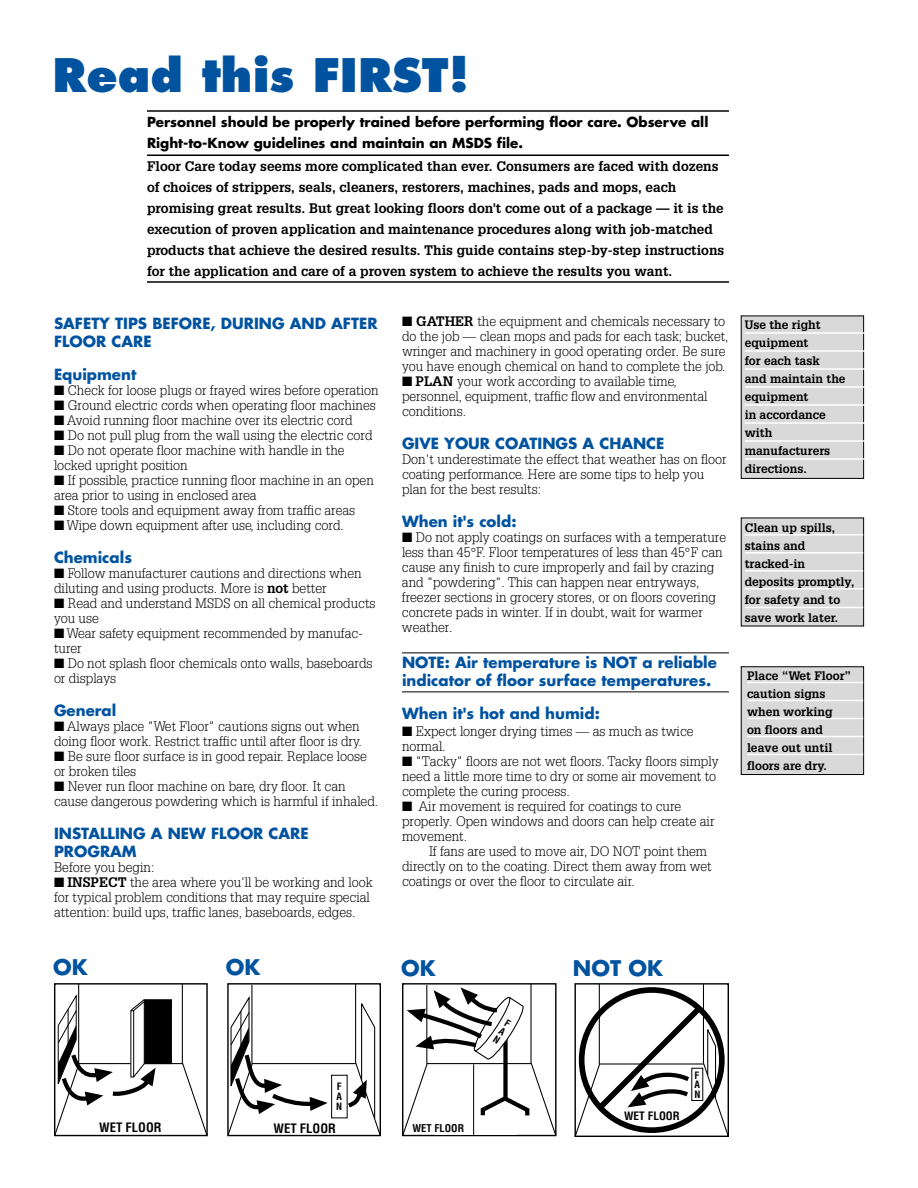
<style>
.page{position:relative;width:918px;height:1188px;background:#fff}
.page>*{position:absolute;margin:0;border:0;box-sizing:border-box;transform-origin:0 0}
.t1{font:800 45px "Futura";color:#0153a0}
.t2{font:700 21px "Futura";color:#0153a0}
.t3{font:700 15px/18px "Futura";color:#0153a0}
.t4{font:300 13.5px/15px "Glypha";color:#000}
.t5{font:700 13.5px/21px "Glypha";color:#000}
.t6{font:700 13.5px/21px "Futura";color:#000}
.t7{font:700 condensed 12.75px "Helvetica";color:#000}
.t8{font:700 12px/18px "Glypha";color:#000}
.t9{font:700 condensed 11.4px "Helvetica";color:#000}
.t10{font:700 condensed 10.5px "Helvetica";color:#000}
.t11{font:700 condensed 9.9px/9.9px "Helvetica";color:#000;text-align:justify}
.s1{font-weight:700}
</style>
<div class="page">
<hr style="left:147px;top:110px;width:582px;height:2px;background:#000">
<hr style="left:147px;top:154px;width:582px;height:2px;background:#000">
<hr style="left:147px;top:281px;width:582px;height:2px;background:#000">
<hr style="left:402px;top:652px;width:327px;height:1px;background:#000">
<hr style="left:402px;top:692px;width:327px;height:1px;background:#000">
<div style="left:741px;top:316px;width:123px;height:163px;background:#d9d9d9;border:1px solid #000"></div>
<hr style="left:745px;top:332px;width:147px;height:2px;background:#fff">
<hr style="left:745px;top:350px;width:147px;height:2px;background:#fff">
<hr style="left:745px;top:368px;width:147px;height:2px;background:#fff">
<hr style="left:745px;top:386px;width:147px;height:2px;background:#fff">
<hr style="left:745px;top:404px;width:147px;height:2px;background:#fff">
<hr style="left:745px;top:422px;width:147px;height:2px;background:#fff">
<hr style="left:745px;top:440px;width:147px;height:2px;background:#fff">
<hr style="left:745px;top:458px;width:147px;height:2px;background:#fff">
<div style="left:741px;top:518px;width:123px;height:108px;background:#d9d9d9"></div>
<hr style="left:745px;top:534px;width:118px;height:2px;background:#fff">
<hr style="left:745px;top:552px;width:118px;height:2px;background:#fff">
<hr style="left:745px;top:570px;width:118px;height:2px;background:#fff">
<hr style="left:745px;top:588px;width:118px;height:2px;background:#fff">
<hr style="left:745px;top:607px;width:118px;height:1px;background:#fff">
<div style="left:741px;top:666px;width:123px;height:109px;background:#d9d9d9;border:1px solid #000"></div>
<hr style="left:747px;top:682px;width:116px;height:1px;background:#fff">
<hr style="left:747px;top:700px;width:116px;height:1px;background:#fff">
<hr style="left:747px;top:718px;width:116px;height:1px;background:#fff">
<hr style="left:747px;top:736px;width:116px;height:1px;background:#fff">
<hr style="left:747px;top:754px;width:116px;height:1px;background:#fff">
<hr style="left:599px;top:984px;width:1px;height:80px;background:#000">
<hr style="left:703px;top:984px;width:1px;height:80px;background:#000">
<svg style="left:574px;top:1001px;width:155px;height:136px"></svg>
<hr style="left:78px;top:984px;width:1px;height:80px;background:#000">
<hr style="left:182px;top:984px;width:1px;height:79px;background:#000">
<svg style="left:54px;top:993px;width:154px;height:144px"></svg>
<hr style="left:251px;top:985px;width:1px;height:79px;background:#000">
<hr style="left:355px;top:984px;width:1px;height:79px;background:#000">
<svg style="left:227px;top:994px;width:154px;height:143px"></svg>
<hr style="left:426px;top:985px;width:1px;height:79px;background:#000">
<hr style="left:530px;top:984px;width:2px;height:79px;background:#000">
<svg style="left:402px;top:987px;width:155px;height:150px"></svg>
<h1 class="t1" style="left:52px;top:55px;width:419px">Read this FIRST!</h1>
<p class="t6" style="left:147px;top:112px;width:563px">Personnel should be properly trained before performing floor care. Observe all<br>Right-to-Know guidelines and maintain an MSDS file.</p>
<p class="t5" style="left:147px;top:157px;width:579px">Floor Care today seems more complicated than ever. Consumers are faced with dozens of choices of strippers, seals, cleaners, restorers, machines, pads and mops, each promising great results. But great looking floors don't come out of a package — it is the execution of proven application and maintenance procedures along with job-matched products that achieve the desired results. This guide contains step-by-step instructions for the application and care of a proven system to achieve the results you want.</p>
<p class="t4" style="left:402px;top:315px;width:328px">■ <span class="s1">GATHER</span> the equipment and chemicals necessary to do the job — clean mops and pads for each task; bucket, wringer and machinery in good operating order. Be sure you have enough chemical on hand to complete the job.</p>
<p class="t4" style="left:402px;top:375px;width:307px">■ <span class="s1">PLAN</span> your work according to available time, personnel, equipment, traffic flow and environmental conditions.</p>
<p class="t3" style="left:402px;top:435px;width:264px">GIVE YOUR COATINGS A CHANCE</p>
<p class="t4" style="left:402px;top:453px;width:326px">Don't underestimate the effect that weather has on floor coating performance. Here are some tips to help you plan for the best results:</p>
<p class="t3" style="left:402px;top:513px;width:116px">When it's cold:</p>
<p class="t4" style="left:402px;top:531px;width:326px">■ Do not apply coatings on surfaces with a temperature less than 45 F. Floor temperatures of less than 45 F can cause any finish to cure improperly and fail by crazing and "powdering". This can happen near entryways, freezer sections in grocery stores, or on floors covering concrete pads in winter. If in doubt, wait for warmer weather.</p>
<p class="t3" style="left:402px;top:655px;width:316px">NOTE: Air temperature is NOT a reliable indicator of floor surface temperatures.</p>
<p class="t3" style="left:402px;top:706px;width:199px">When it's hot and humid:</p>
<p class="t4" style="left:402px;top:725px;width:293px">■ Expect longer drying times — as much as twice normal.</p>
<p class="t4" style="left:402px;top:755px;width:318px">■ "Tacky" floors are not wet floors. Tacky floors simply need a little more time to dry or some air movement to complete the curing process.</p>
<p class="t4" style="left:402px;top:800px;width:314px">■ Air movement is required for coatings to cure properly. Open windows and doors can help create air movement.</p>
<p class="t4" style="left:402px;top:845px;width:311px;text-indent:27px">If fans are used to move air, DO NOT point them directly on to the coating. Direct them away from wet coatings or over the floor to circulate air.</p>
<p class="t3" style="left:54px;top:315px;width:325px">SAFETY TIPS BEFORE, DURING AND AFTER<br>FLOOR CARE</p>
<p class="t3" style="left:54px;top:366px;width:84px">Equipment</p>
<p class="t4" style="left:54px;top:384px;width:326px">■ Check for loose plugs or frayed wires before operation</p>
<p class="t4" style="left:54px;top:399px;width:323px">■ Ground electric cords when operating floor machines</p>
<p class="t4" style="left:54px;top:414px;width:300px">■ Avoid running floor machine over its electric cord</p>
<p class="t4" style="left:54px;top:429px;width:320px">■ Do not pull plug from the wall using the electric cord</p>
<p class="t4" style="left:54px;top:444px;width:292px">■ Do not operate floor machine with handle in the locked upright position</p>
<p class="t4" style="left:54px;top:474px;width:321px">■ If possible, practice running floor machine in an open area prior to using in enclosed area</p>
<p class="t4" style="left:54px;top:504px;width:303px">■ Store tools and equipment away from traffic areas</p>
<p class="t4" style="left:54px;top:519px;width:291px">■ Wipe down equipment after use, including cord.</p>
<p class="t3" style="left:54px;top:549px;width:80px">Chemicals</p>
<p class="t4" style="left:54px;top:567px;width:309px">■ Follow manufacturer cautions and directions when diluting and using products. More is <span class="s1">not</span> better</p>
<p class="t4" style="left:54px;top:597px;width:323px">■ Read and understand MSDS on all chemical products you use</p>
<p class="t4" style="left:54px;top:627px;width:311px">■ Wear safety equipment recommended by manufac&shy;turer</p>
<p class="t4" style="left:54px;top:657px;width:320px">■ Do not splash floor chemicals onto walls, baseboards or displays</p>
<p class="t3" style="left:54px;top:702px;width:64px">General</p>
<p class="t4" style="left:54px;top:720px;width:309px">■ Always place "Wet Floor" cautions signs out when doing floor work. Restrict traffic until after floor is dry.</p>
<p class="t4" style="left:54px;top:750px;width:314px">■ Be sure floor surface is in good repair. Replace loose or broken tiles</p>
<p class="t4" style="left:54px;top:780px;width:326px">■ Never run floor machine on bare, dry floor. It can cause dangerous powdering which is harmful if inhaled.</p>
<p class="t3" style="left:54px;top:825px;width:256px">INSTALLING A NEW FLOOR CARE<br>PROGRAM</p>
<p class="t4" style="left:54px;top:861px;width:102px">Before you begin:</p>
<p class="t4" style="left:54px;top:876px;width:320px">■ <span class="s1">INSPECT</span> the area where you'll be working and look for typical problem conditions that may require special attention: build ups, traffic lanes, baseboards, edges.</p>
<h2 class="t2" style="left:53px;top:958px;width:36px">OK</h2>
<h2 class="t2" style="left:226px;top:958px;width:36px">OK</h2>
<h2 class="t2" style="left:401px;top:958px;width:36px">OK</h2>
<h2 class="t2" style="left:573px;top:958px;width:92px">NOT OK</h2>
<p class="t8" style="left:745px;top:317px;width:102px">Use the right equipment<br>for each task<br>and maintain the equipment<br>in accordance with manufacturers directions.</p>
<p class="t8" style="left:745px;top:519px;width:111px">Clean up spills, stains and tracked-in deposits promptly, for safety and to save work later.</p>
<p class="t8" style="left:747px;top:667px;width:106px">Place “Wet Floor” caution signs when working<br>on floors and leave out until floors are dry.</p>
<p class="t11" style="left:336px;top:1083px;width:8px">F A N</p>
<p class="t7" style="left:99px;top:1122px;width:64px">WET FLOOR</p>
<p class="t7" style="left:273px;top:1123px;width:64px">WET FLOOR</p>
<p class="t10" style="left:412px;top:1124px;width:53px">WET FLOOR</p>
<p class="t9" style="left:624px;top:1111px;width:57px">WET FLOOR</p>
<p class="t11" style="left:695px;top:1071px;width:8px">F A N</p>
</div>
